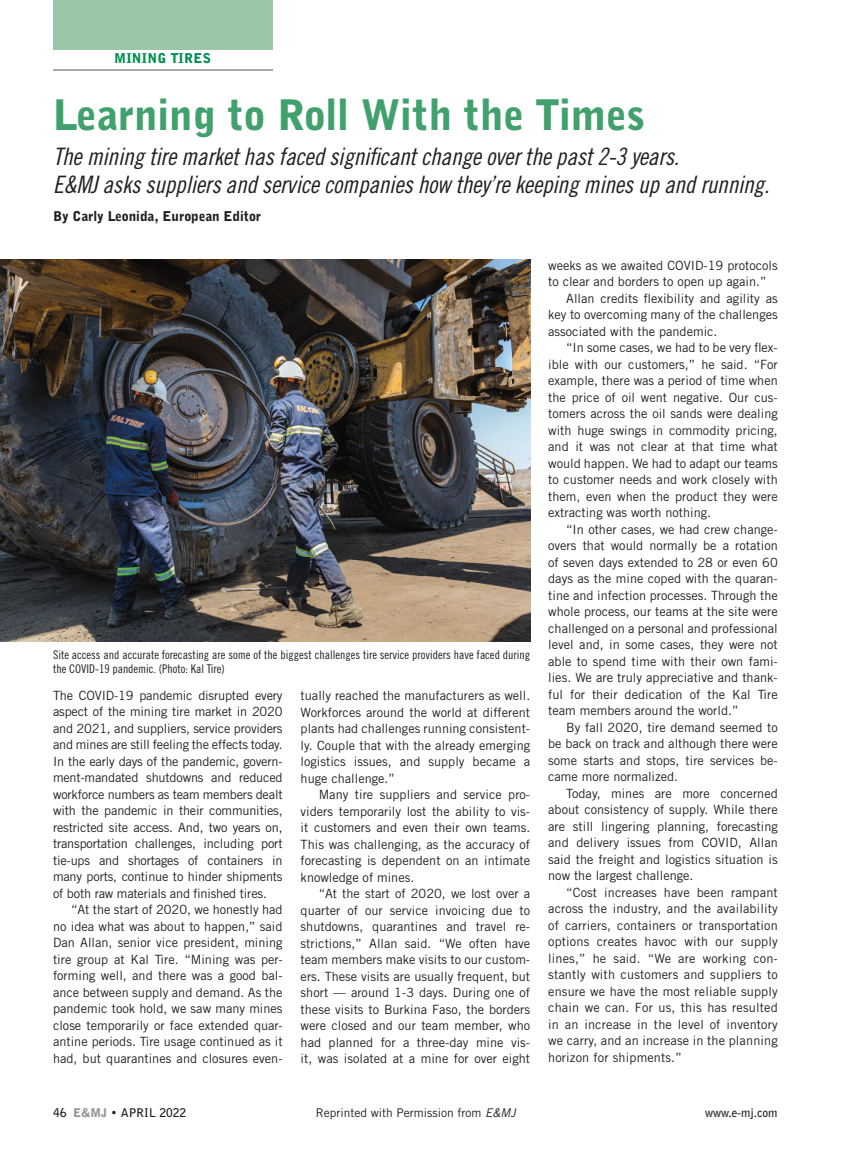
<style>
.page{position:relative;width:850px;height:1162px;background:#fff}
.page>*{position:absolute;margin:0;border:0;box-sizing:border-box;transform-origin:0 0}
.t1{font:900 42px "Bell Gothic BT";color:#41a16d}
.t2{font:24px/28.5px "Trade Gothic Cond Eighteen Obl";letter-spacing:-.01em;color:#231f20}
.t3{font:900 13.5px "Bell Gothic BT";color:#231f20}
.t4{font:900 13.5px "Bell Gothic BT";letter-spacing:.02em;color:#008f4d}
.t5{font:12.75px/16.5px "Trade Gothic";color:#231f20;text-align:justify}
.t6{font:12px/14.4px "Trade Gothic Cond Eighteen";color:#231f20}
.t7{font:12px "Trade Gothic";color:#231f20}
.t8{font:700 12px "Bell Gothic BT";color:#231f20}
.s1{font-style:italic}
.s2{font-weight:900;color:#939598}
</style>
<div class="page">
<div style="left:53px;top:0;width:219px;height:50px;background:#9cc6a8"></div>
<hr style="left:53px;top:69px;width:219px;height:2px;background:#a8a9ad">
<img style="left:0;top:260px;width:530px;height:382px">
<p class="t4" style="left:114px;top:51px;width:98px">MINING TIRES</p>
<h1 class="t1" style="left:53px;top:94px;width:593px">Learning to Roll With the Times</h1>
<h2 class="t2" style="left:53px;top:145px;width:718px">The mining tire market has faced significant change over the past 2-3 years.<br>E&amp;MJ asks suppliers and service companies how they’re keeping mines up and running.</h2>
<p class="t3" style="left:53px;top:210px;width:210px">By Carly Leonida, European Editor</p>
<p class="t6" style="left:53px;top:649px;width:479px">Site access and accurate forecasting are some of the biggest challenges tire service providers have faced during the COVID-19 pandemic. (Photo: Kal Tire)</p>
<p class="t5" style="left:53px;top:688px;width:231px">The COVID-19 pandemic disrupted every aspect of the mining tire market in 2020 and 2021, and suppliers, service providers and mines are still feeling the effects today.<br>In the early days of the pandemic, govern&shy;ment-mandated shutdowns and reduced workforce numbers as team members dealt with the pandemic in their communities, restricted site access. And, two years on, transportation challenges, including port tie-ups and shortages of containers in many ports, continue to hinder shipments of both raw materials and finished tires.</p>
<p class="t5" style="left:53px;top:903px;width:231px;text-indent:18px">“At the start of 2020, we honestly had no idea what was about to happen,” said Dan Allan, senior vice president, mining tire group at Kal Tire. “Mining was per&shy;forming well, and there was a good bal&shy;ance between supply and demand. As the pandemic took hold, we saw many mines close temporarily or face extended quar&shy;antine periods. Tire usage continued as it had, but quarantines and closures even-</p>
<p class="t5" style="left:301px;top:689px;width:231px">tually reached the manufacturers as well.<br>Workforces around the world at different plants had challenges running consistent&shy;ly. Couple that with the already emerging logistics issues, and supply became a huge challenge.”</p>
<p class="t5" style="left:301px;top:788px;width:231px;text-indent:18px">Many tire suppliers and service pro&shy;viders temporarily lost the ability to vis&shy;it customers and even their own teams.<br>This was challenging, as the accuracy of forecasting is dependent on an intimate knowledge of mines.</p>
<p class="t5" style="left:301px;top:887px;width:231px;text-indent:18px">“At the start of 2020, we lost over a quarter of our service invoicing due to shutdowns, quarantines and travel re&shy;strictions,” Allan said. “We often have team members make visits to our custom&shy;ers. These visits are usually frequent, but short — around 1-3 days. During one of these visits to Burkina Faso, the borders were closed and our team member, who had planned for a three-day mine vis&shy;it, was isolated at a mine for over eight</p>
<p class="t5" style="left:548px;top:258px;width:231px">weeks as we awaited COVID-19 protocols</p>
<p class="t5" style="left:548px;top:275px;width:220px">to clear and borders to open up again.”</p>
<p class="t5" style="left:566px;top:291px;width:213px">Allan credits flexibility and agility as</p>
<p class="t5" style="left:548px;top:308px;width:231px">key to overcoming many of the challenges</p>
<p class="t5" style="left:548px;top:324px;width:171px">associated with the pandemic.</p>
<p class="t5" style="left:566px;top:341px;width:213px">“In some cases, we had to be very flex-</p>
<p class="t5" style="left:548px;top:357px;width:231px">ible with our customers,” he said. “For</p>
<p class="t5" style="left:548px;top:374px;width:231px">example, there was a period of time when</p>
<p class="t5" style="left:548px;top:390px;width:231px">the price of oil went negative. Our cus-</p>
<p class="t5" style="left:548px;top:407px;width:231px">tomers across the oil sands were dealing</p>
<p class="t5" style="left:548px;top:423px;width:231px">with huge swings in commodity pricing,</p>
<p class="t5" style="left:548px;top:440px;width:231px">and it was not clear at that time what</p>
<p class="t5" style="left:548px;top:456px;width:231px">would happen. We had to adapt our teams</p>
<p class="t5" style="left:548px;top:473px;width:231px">to customer needs and work closely with</p>
<p class="t5" style="left:548px;top:489px;width:231px">them, even when the product they were</p>
<p class="t5" style="left:548px;top:506px;width:164px">extracting was worth nothing.</p>
<p class="t5" style="left:566px;top:522px;width:213px">“In other cases, we had crew change-</p>
<p class="t5" style="left:548px;top:539px;width:231px">overs that would normally be a rotation</p>
<p class="t5" style="left:548px;top:555px;width:231px">of seven days extended to 28 or even 60</p>
<p class="t5" style="left:548px;top:572px;width:231px">days as the mine coped with the quaran-</p>
<p class="t5" style="left:548px;top:588px;width:231px">tine and infection processes. Through the</p>
<p class="t5" style="left:548px;top:605px;width:231px">whole process, our teams at the site were</p>
<p class="t5" style="left:548px;top:621px;width:231px">challenged on a personal and professional</p>
<p class="t5" style="left:548px;top:638px;width:231px">level and, in some cases, they were not</p>
<p class="t5" style="left:548px;top:654px;width:231px">able to spend time with their own fami-</p>
<p class="t5" style="left:548px;top:671px;width:231px">lies. We are truly appreciative and thank-</p>
<p class="t5" style="left:548px;top:687px;width:231px">ful for their dedication of the Kal Tire</p>
<p class="t5" style="left:548px;top:704px;width:192px">team members around the world.”</p>
<p class="t5" style="left:566px;top:720px;width:213px">By fall 2020, tire demand seemed to</p>
<p class="t5" style="left:548px;top:737px;width:231px">be back on track and although there were</p>
<p class="t5" style="left:548px;top:753px;width:231px">some starts and stops, tire services be-</p>
<p class="t5" style="left:548px;top:770px;width:131px">came more normalized.</p>
<p class="t5" style="left:566px;top:786px;width:213px">Today, mines are more concerned</p>
<p class="t5" style="left:548px;top:803px;width:231px">about consistency of supply. While there</p>
<p class="t5" style="left:548px;top:819px;width:231px">are still lingering planning, forecasting</p>
<p class="t5" style="left:548px;top:836px;width:231px">and delivery issues from COVID, Allan</p>
<p class="t5" style="left:548px;top:852px;width:231px">said the freight and logistics situation is</p>
<p class="t5" style="left:548px;top:869px;width:147px">now the largest challenge.</p>
<p class="t5" style="left:566px;top:885px;width:213px">“Cost increases have been rampant</p>
<p class="t5" style="left:548px;top:902px;width:231px">across the industry, and the availability</p>
<p class="t5" style="left:548px;top:918px;width:231px">of carriers, containers or transportation</p>
<p class="t5" style="left:548px;top:935px;width:231px">options creates havoc with our supply</p>
<p class="t5" style="left:548px;top:951px;width:231px">lines,” he said. “We are working con-</p>
<p class="t5" style="left:548px;top:968px;width:231px">stantly with customers and suppliers to</p>
<p class="t5" style="left:548px;top:984px;width:231px">ensure we have the most reliable supply</p>
<p class="t5" style="left:548px;top:1001px;width:231px">chain we can. For us, this has resulted</p>
<p class="t5" style="left:548px;top:1017px;width:231px">in an increase in the level of inventory</p>
<p class="t5" style="left:548px;top:1034px;width:231px">we carry, and an increase in the planning</p>
<p class="t5" style="left:548px;top:1050px;width:135px">horizon for shipments.”</p>
<p class="t7" style="left:316px;top:1108px;width:201px">Reprinted with Permission from <span class="s1">E&amp;MJ</span></p>
<p class="t8" style="left:53px;top:1107px;width:135px">46 <span class="s2">E&amp;MJ</span> • APRIL 2022</p>
<p class="t8" style="left:705px;top:1107px;width:74px">www.e-mj.com</p>
</div>
